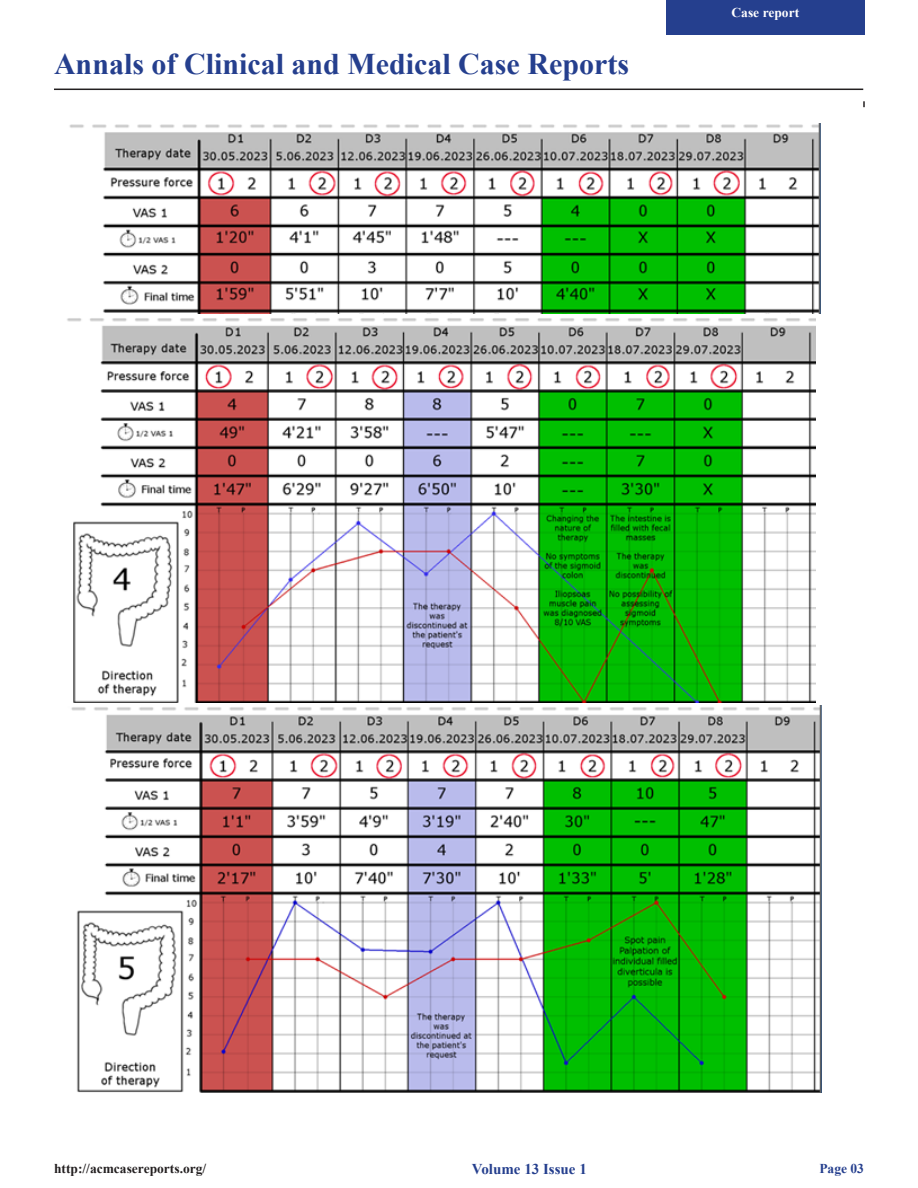
<style>
.page{position:relative;width:918px;height:1188px;background:#fff}
.page>*{position:absolute;margin:0;border:0;box-sizing:border-box;transform-origin:0 0}
.t1{font:700 30px "Times New Roman";color:#253f8e}
.t2{font:700 15px "Times New Roman";color:#253f8e}
.t3{font:700 13.5px "Times New Roman";color:#231f20}
.t4{font:700 13.5px "Times New Roman";color:#fff}
.t5{font:700 13.5px "Times New Roman";color:#253f8e}
</style>
<div class="page">
<svg style="left:863px;top:101px;width:2px;height:6px"></svg>
<hr style="left:54px;top:89px;width:809px;height:1px;background:#231f20">
<div style="left:666px;top:0;width:199px;height:34px;background:#253f8e"></div>
<img style="left:69px;top:124px;width:751px;height:190px">
<img style="left:67px;top:318px;width:749px;height:384px">
<img style="left:71px;top:706px;width:750px;height:387px">
<p class="t1" style="left:54px;top:43px;width:577px">Annals of Clinical and Medical Case Reports</p>
<p class="t4" style="left:732px;top:2px;width:69px">Case report</p>
<p class="t3" style="left:54px;top:1159px;width:154px">http://acmcasereports.org/</p>
<p class="t5" style="left:819px;top:1159px;width:46px">Page 03</p>
<p class="t2" style="left:472px;top:1158px;width:116px">Volume 13 Issue 1</p>
</div>
